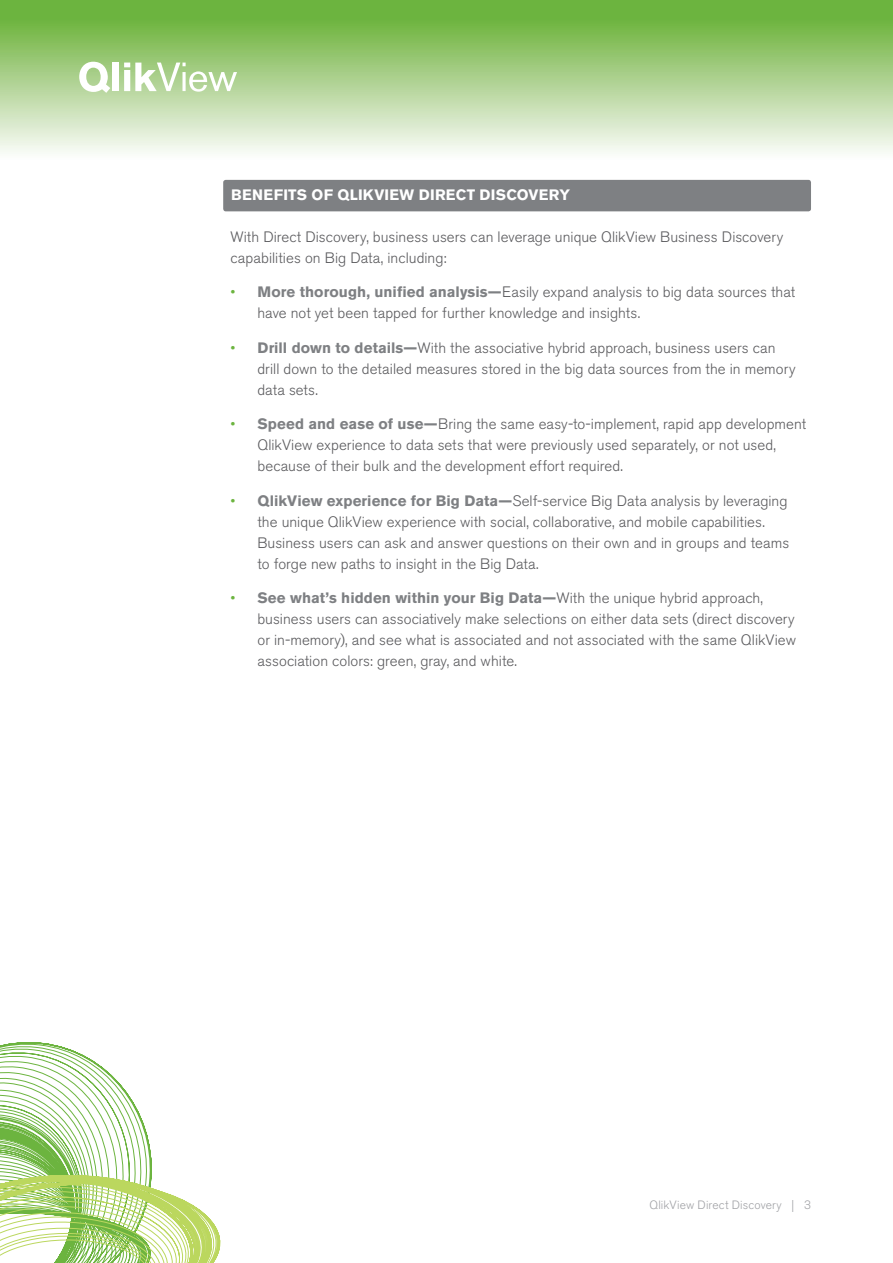
<style>
.page{position:relative;width:893px;height:1263px;background:#fff}
.page>*{position:absolute;margin:0;border:0;box-sizing:border-box;transform-origin:0 0}
.BODY{font:300 15px/21px "Akzidenz Grotesk BQ";letter-spacing:.005em;color:#5a5a5d}
.t1{font:700 15px "Akzidenz Grotesk BQ";letter-spacing:.02em;color:#fff}
.t2{font:300 12px "Akzidenz Grotesk BQ";letter-spacing:.01em;color:#a0a1a5}
.s1{color:#6cb43f}
.s2{font-weight:700;color:#7e8083}
</style>
<div class="page">
<div style="left:0;top:0;width:893px;height:160px;background:linear-gradient(to bottom,#5eab29,#fdfbfa)"></div>
<div style="left:113px;top:63px;width:6px;height:28px;background:#fff"></div>
<svg style="left:124px;top:63px;width:113px;height:29px"></svg>
<svg style="left:79px;top:62px;width:31px;height:31px"></svg>
<svg style="left:0;top:1042px;width:221px;height:221px"></svg>
<div style="left:223px;top:180px;width:588px;height:31px;background:#7e8083;border-radius:3px"></div>
<p class="t1" style="left:231px;top:186px;width:340px">BENEFITS OF QLIKVIEW DIRECT DISCOVERY</p>
<p class="t1" style="left:230px;top:190px;width:340px">BENEFITS OF QLIKVIEW DIRECT DISCOVERY</p>
<p class="BODY" style="left:230px;top:226px;width:554px">With Direct Discovery, business users can leverage unique QlikView Business Discovery capabilities on Big Data, including:</p>
<p class="BODY" style="left:257px;top:282px;width:539px;text-indent:-27px"><span class="s1">•</span> <span class="s2">More thorough, unified analysis—</span>Easily expand analysis to big data sources that have not yet been tapped for further knowledge and insights.</p>
<p class="BODY" style="left:257px;top:337px;width:540px;text-indent:-27px"><span class="s1">•</span> <span class="s2">Drill down to details—</span>With the associative hybrid approach, business users can drill down to the detailed measures stored in the big data sources from the in memory data sets.</p>
<p class="BODY" style="left:257px;top:414px;width:550px;text-indent:-27px"><span class="s1">•</span> <span class="s2">Speed and ease of use—</span>Bring the same easy-to-implement, rapid app development<br>QlikView experience to data sets that were previously used separately, or not used, because of their bulk and the development effort required.</p>
<p class="BODY" style="left:257px;top:490px;width:533px;text-indent:-27px"><span class="s1">•</span> <span class="s2">QlikView experience for Big Data—</span>Self-service Big Data analysis by leveraging the unique QlikView experience with social, collaborative, and mobile capabilities.<br>Business users can ask and answer questions on their own and in groups and teams to forge new paths to insight in the Big Data.</p>
<p class="BODY" style="left:257px;top:588px;width:540px;text-indent:-27px"><span class="s1">•</span> <span class="s2">See what’s hidden within your Big Data—</span>With the unique hybrid approach, business users can associatively make selections on either data sets (direct discovery or in-memory), and see what is associated and not associated with the same QlikView association colors: green, gray, and white.</p>
<p class="t2" style="left:649px;top:1198px;width:163px">QlikView Direct Discovery | 3</p>
</div>
